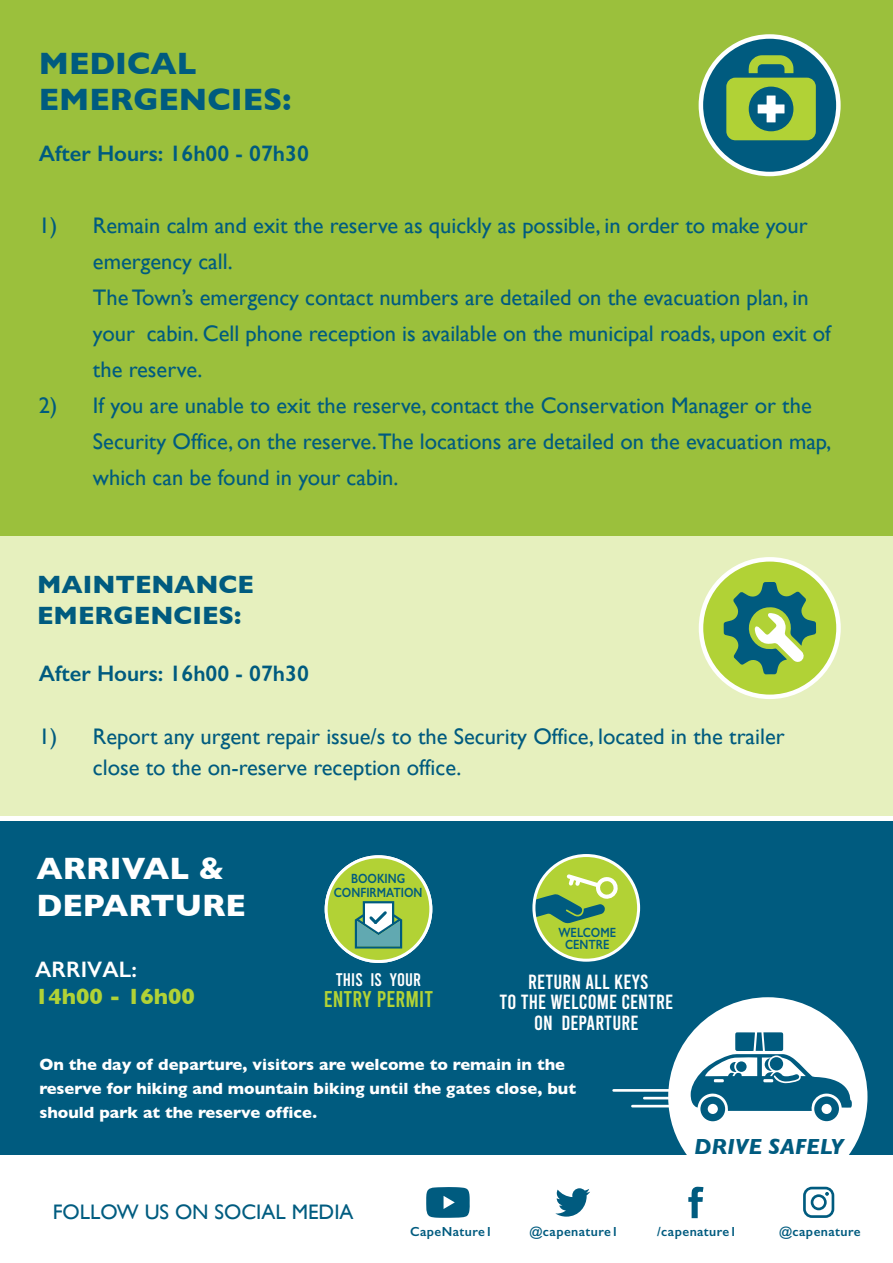
<style>
.page{position:relative;width:893px;height:1263px;background:#fff}
.page>*{position:absolute;margin:0;border:0;box-sizing:border-box;transform-origin:0 0}
.t1{font:700 31.5px/36px "Gill Sans";color:#005b7f}
.t2{font:700 31.5px/37.8px "Gill Sans";color:#fff}
.t3{font:700 25.5px/31.5px "Gill Sans";color:#005b7f}
.t4{font:22.8px "Bebas";letter-spacing:.005em;color:#b1d236}
.t5{font:22.5px/36px "Gill Sans";color:#005b7f}
.t6{font:600 22.5px "Gill Sans";color:#005b7f}
.t7{font:700 22.5px "Gill Sans";color:#b1d236}
.t8{font:600 22.5px "Gill Sans";letter-spacing:.005em;color:#fff}
.t9{font:italic 700 22.35px "Gill Sans";color:#005b7f}
.t10{font:21px "Gill Sans";color:#015c80}
.t11{font:20.55px/20.5px "Bebas";letter-spacing:.005em;color:#fff;text-align:center}
.t12{font:18.3px "Bebas";letter-spacing:.005em;color:#fff}
.t13{font:700 16.5px/24px "Gill Sans";color:#fff}
.t14{font:600 13.35px/13.6px "Gill Sans";color:#005b7f;text-align:center;scale:.83 1}
.t15{font:600 13.2px "Gill Sans";letter-spacing:.035em;color:#005b7f}
</style>
<div class="page">
<div style="left:0;top:0;width:893px;height:540px;background:#9bc03c"></div>
<div style="left:0;top:537px;width:893px;height:279px;background:#e6f0be"></div>
<div style="left:0;top:821px;width:893px;height:333px;background:#005b7f"></div>
<hr style="left:614px;top:1089px;width:65px;height:3px;background:#fff">
<hr style="left:644px;top:1097px;width:39px;height:2px;background:#fff">
<hr style="left:632px;top:1105px;width:39px;height:2px;background:#fff">
<svg style="left:668px;top:997px;width:199px;height:158px"></svg>
<div style="left:770px;top:1057px;width:13px;height:13px;background:#005b7f;border-radius:50%"></div>
<svg style="left:426px;top:1187px;width:44px;height:31px"></svg>
<svg style="left:555px;top:1188px;width:35px;height:28px"></svg>
<svg style="left:688px;top:1187px;width:15px;height:31px"></svg>
<svg style="left:803px;top:1187px;width:31px;height:31px"></svg>
<div style="left:326px;top:857px;width:105px;height:104px;background:#b2d235;border-radius:50%"></div>
<div style="left:325px;top:855px;width:107px;height:108px;border:3px solid #fff;border-radius:50%"></div>
<svg style="left:355px;top:901px;width:47px;height:47px;background:#7eb2a9"></svg>
<div style="left:534px;top:855px;width:105px;height:105px;background:#b2d235;border-radius:50%"></div>
<svg style="left:536px;top:874px;width:82px;height:49px"></svg>
<div style="left:532px;top:854px;width:108px;height:108px;border:3px solid #fff;border-radius:50%"></div>
<div style="left:701px;top:36px;width:137px;height:138px;background:#005b7f;border-radius:50%"></div>
<div style="left:699px;top:34px;width:142px;height:142px;border:4px solid #fff;border-radius:50%"></div>
<svg style="left:726px;top:55px;width:90px;height:85px"></svg>
<div style="left:701px;top:559px;width:137px;height:138px;background:#b1d236;border-radius:50%"></div>
<div style="left:699px;top:557px;width:142px;height:142px;border:4px solid #fff;border-radius:50%"></div>
<svg style="left:724px;top:582px;width:92px;height:92px"></svg>
<h1 class="t1" style="left:39px;top:45px;width:254px">MEDICAL<br>EMERGENCIES:</h1>
<p class="t6" style="left:39px;top:139px;width:271px">After Hours: 16h00 - 07h30</p>
<p class="t5" style="left:93px;top:207px;width:739px;text-indent:-54px">1) Remain calm and exit the reserve as quickly as possible, in order to make your emergency call.<br>The Town’s emergency contact numbers are detailed on the evacuation plan, in your cabin. Cell phone reception is available on the municipal roads, upon exit of the reserve.</p>
<p class="t5" style="left:93px;top:387px;width:740px;text-indent:-54px">2) If you are unable to exit the reserve, contact the Conservation Manager or the<br>Security Office, on the reserve.The locations are detailed on the evacuation map, which can be found in your cabin.</p>
<p class="t3" style="left:37px;top:568px;width:218px">MAINTENANCE<br>EMERGENCIES:</p>
<p class="t6" style="left:39px;top:659px;width:271px">After Hours: 16h00 - 07h30</p>
<p class="t5" style="left:93px;top:720px;width:693px;line-height:31.5px;text-indent:-54px">1) Report any urgent repair issue/s to the Security Office, located in the trailer close to the on-reserve reception office.</p>
<h1 class="t2" style="left:37px;top:848px;width:211px">ARRIVAL &amp;<br>DEPARTURE</h1>
<p class="t8" style="left:35px;top:956px;width:103px">ARRIVAL:</p>
<p class="t7" style="left:35px;top:979px;width:161px">14h00 - 16h00</p>
<p class="t14" style="left:334px;top:872px;width:108px">BOOKING<br>CONFIRMATION</p>
<p class="t12" style="left:336px;top:970px;width:87px">THIS IS YOUR</p>
<p class="t4" style="left:324px;top:987px;width:111px">ENTRY PERMIT</p>
<p class="t14" style="left:558px;top:927px;width:71px;line-height:12px">WELCOME<br>CENTRE</p>
<p class="t11" style="left:499px;top:971px;width:175px">RETURN ALL KEYS<br>TO THE WELCOME CENTRE<br>ON DEPARTURE</p>
<p class="t13" style="left:39px;top:1052px;width:538px">On the day of departure, visitors are welcome to remain in the reserve for hiking and mountain biking until the gates close, but should park at the reserve office.</p>
<p class="t10" style="left:53px;top:1199px;width:302px">FOLLOW US ON SOCIAL MEDIA</p>
<p class="t9" style="left:694px;top:1134px;width:152px">DRIVE SAFELY</p>
<p class="t15" style="left:410px;top:1223px;width:84px">CapeNature1</p>
<p class="t15" style="left:529px;top:1223px;width:91px">@capenature1</p>
<p class="t15" style="left:657px;top:1223px;width:81px">/capenature1</p>
<p class="t15" style="left:779px;top:1223px;width:83px">@capenature</p>
</div>
